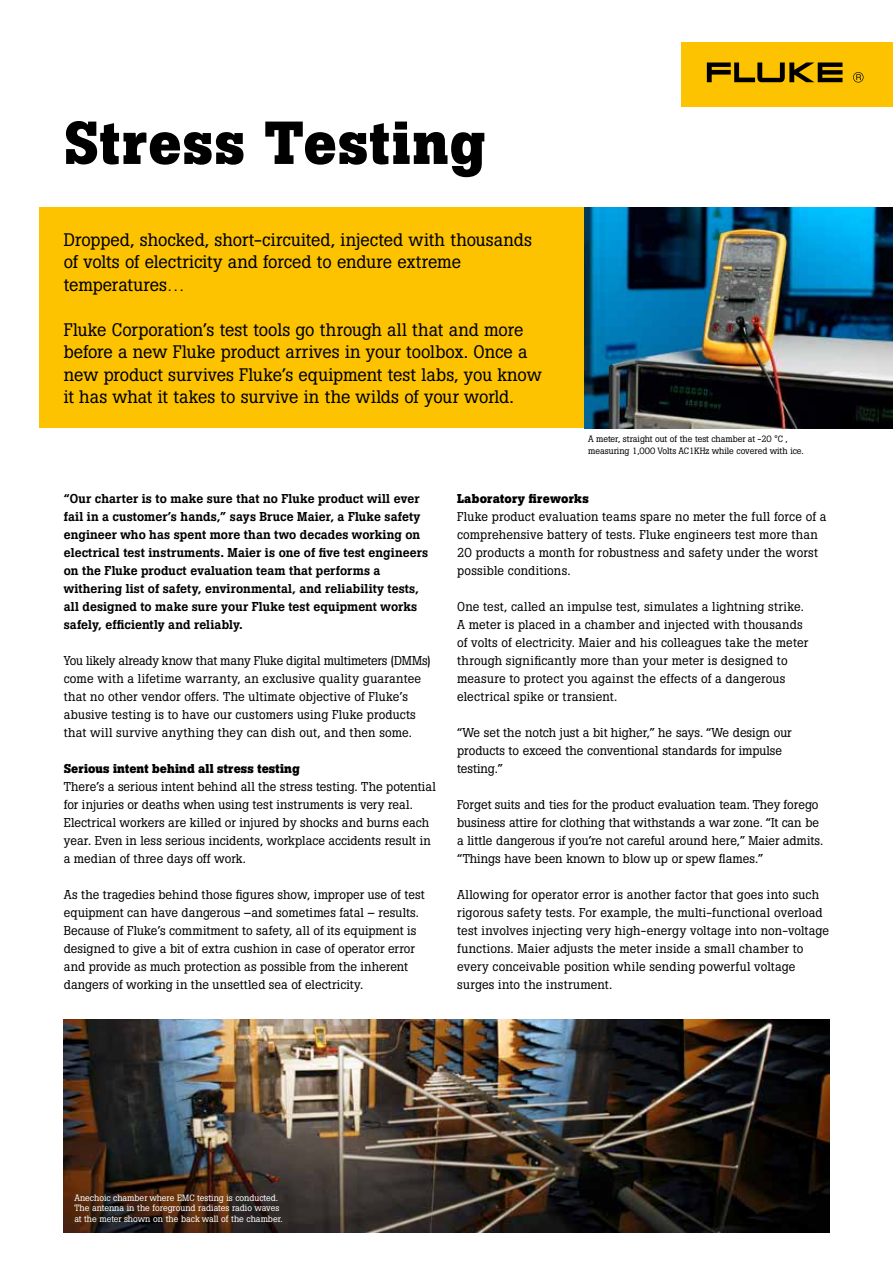
<style>
.page{position:relative;width:893px;height:1263px;background:#fff}
.page>*{position:absolute;margin:0;border:0;box-sizing:border-box;transform-origin:0 0}
.t1{font:700 60px "Boton Pro";letter-spacing:.025em;color:#000}
.t2{font:18px/22.5px "Boton Pro";color:#000}
.t3{font:12.75px/18px "Boton Pro";letter-spacing:.005em;color:#000}
.t4{font:500 12.75px/18px "Boton Pro";letter-spacing:.005em;color:#000}
.t5{font:700 12.75px "Boton Pro";letter-spacing:.015em;color:#000}
.t6{font:9px/10.5px "Boton Pro";color:#fff}
.t7{font:9px/12px "Boton Pro";color:#000}
</style>
<div class="page">
<div style="left:682px;top:43px;width:211px;height:64px;background:#fdc300"></div>
<svg style="left:707px;top:63px;width:135px;height:19px"></svg>
<svg style="left:853px;top:72px;width:10px;height:11px"></svg>
<div style="left:39px;top:208px;width:546px;height:220px;background:#fdc300"></div>
<img style="left:585px;top:208px;width:308px;height:220px">
<img style="left:64px;top:1019px;width:765px;height:213px">
<h1 class="t1" style="left:64px;top:104px;width:423px">Stress Testing</h1>
<h2 class="t2" style="left:64px;top:228px;width:470px">Dropped, shocked, short-circuited, injected with thousands of volts of electricity and forced to endure extreme temperatures…</h2>
<h2 class="t2" style="left:64px;top:318px;width:480px">Fluke Corporation’s test tools go through all that and more before a new Fluke product arrives in your toolbox. Once a new product survives Fluke’s equipment test labs, you know it has what it takes to survive in the wilds of your world.</h2>
<p class="t7" style="left:588px;top:433px;width:217px">A meter, straight out of the test chamber at -20 °C , measuring 1,000 Volts AC1KHz while covered with ice.</p>
<p class="t4" style="left:64px;top:489px;width:366px">“Our charter is to make sure that no Fluke product will ever fail in a customer’s hands,” says Bruce Maier, a Fluke safety engineer who has spent more than two decades working on electrical test instruments. Maier is one of five test engineers on the Fluke product evaluation team that performs a withering list of safety, environmental, and reliability tests, all designed to make sure your Fluke test equipment works safely, efficiently and reliably.</p>
<p class="t3" style="left:64px;top:651px;width:369px">You likely already know that many Fluke digital multimeters (DMMs) come with a lifetime warranty, an exclusive quality guarantee that no other vendor offers. The ultimate objective of Fluke’s abusive testing is to have our customers using Fluke products that will survive anything they can dish out, and then some.</p>
<p class="t5" style="left:64px;top:760px;width:237px">Serious intent behind all stress testing</p>
<p class="t3" style="left:64px;top:777px;width:374px">There’s a serious intent behind all the stress testing. The potential for injuries or deaths when using test instruments is very real.<br>Electrical workers are killed or injured by shocks and burns each year. Even in less serious incidents, workplace accidents result in a median of three days off work.</p>
<p class="t3" style="left:64px;top:885px;width:362px">As the tragedies behind those figures show, improper use of test equipment can have dangerous –and sometimes fatal – results.<br>Because of Fluke’s commitment to safety, all of its equipment is designed to give a bit of extra cushion in case of operator error and provide as much protection as possible from the inherent dangers of working in the unsettled sea of electricity.</p>
<p class="t5" style="left:457px;top:490px;width:133px">Laboratory fireworks</p>
<p class="t3" style="left:457px;top:507px;width:371px">Fluke product evaluation teams spare no meter the full force of a comprehensive battery of tests. Fluke engineers test more than 20 products a month for robustness and safety under the worst possible conditions.</p>
<p class="t3" style="left:457px;top:597px;width:353px">One test, called an impulse test, simulates a lightning strike.<br>A meter is placed in a chamber and injected with thousands of volts of electricity. Maier and his colleagues take the meter through significantly more than your meter is designed to measure to protect you against the effects of a dangerous electrical spike or transient.</p>
<p class="t3" style="left:457px;top:723px;width:336px">“We set the notch just a bit higher,” he says. “We design our products to exceed the conventional standards for impulse testing.”</p>
<p class="t3" style="left:457px;top:795px;width:368px">Forget suits and ties for the product evaluation team. They forego business attire for clothing that withstands a war zone. “It can be a little dangerous if you’re not careful around here,” Maier admits. “Things have been known to blow up or spew flames.”</p>
<p class="t3" style="left:457px;top:886px;width:373px">Allowing for operator error is another factor that goes into such rigorous safety tests. For example, the multi-functional overload test involves injecting very high-energy voltage into non-voltage functions. Maier adjusts the meter inside a small chamber to every conceivable position while sending powerful voltage surges into the instrument.</p>
<p class="t6" style="left:74px;top:1192px;width:210px">Anechoic chamber where EMC testing is conducted.<br>The antenna in the foreground radiates radio waves at the meter shown on the back wall of the chamber.</p>
</div>
